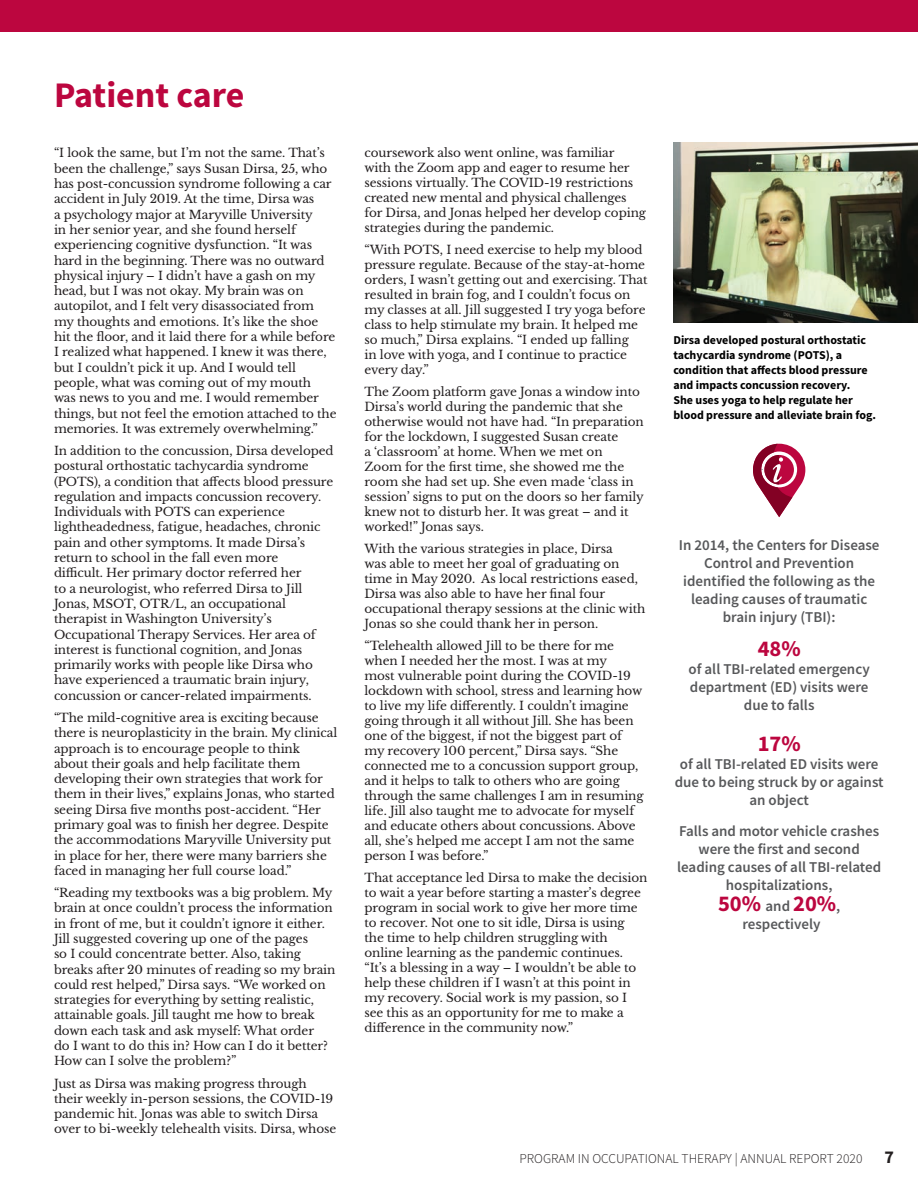
<style>
.page{position:relative;width:918px;height:1188px;background:#fff}
.page>*{position:absolute;margin:0;border:0;box-sizing:border-box;transform-origin:0 0}
.t1{font:700 36px "Source Sans Pro";color:#bc063f}
.t2{font:700 22.5px "Source Sans Pro";color:#bc063f}
.t3{font:600 15px/18px "Source Sans Pro";color:#57585a;text-align:center}
.t4{font:300 13.5px "Source Sans Pro";color:#231f20}
.t5{font:12px/15.3px "Libre Baskerville";letter-spacing:-.01em;color:#231f20}
.t6{font:700 12px/15px "Source Sans Pro";color:#000}
.s1{font-weight:600;font-size:15px;color:#57585a}
.s2{font-weight:700;font-size:18px}
</style>
<div class="page">
<div style="left:0;top:0;width:918px;height:32px;background:#bc063f"></div>
<img style="left:673px;top:143px;width:245px;height:179px">
<svg style="left:753px;top:444px;width:52px;height:73px"></svg>
<h1 class="t1" style="left:54px;top:71px;width:192px">Patient care</h1>
<p class="t5" style="left:54px;top:146px;width:284px">“I look the same, but I’m not the same. That’s been the challenge,” says Susan Dirsa, 25, who has post-concussion syndrome following a car accident in July 2019. At the time, Dirsa was<br>a psychology major at Maryville University<br>in her senior year, and she found herself experiencing cognitive dysfunction. “It was hard in the beginning. There was no outward physical injury – I didn’t have a gash on my head, but I was not okay. My brain was on autopilot, and I felt very disassociated from my thoughts and emotions. It’s like the shoe hit the floor, and it laid there for a while before I realized what happened. I knew it was there, but I couldn’t pick it up. And I would tell people, what was coming out of my mouth<br>was news to you and me. I would remember things, but not feel the emotion attached to the memories. It was extremely overwhelming.”</p>
<p class="t5" style="left:54px;top:443px;width:281px">In addition to the concussion, Dirsa developed postural orthostatic tachycardia syndrome (POTS), a condition that affects blood pressure regulation and impacts concussion recovery.<br>Individuals with POTS can experience lightheadedness, fatigue, headaches, chronic pain and other symptoms. It made Dirsa’s return to school in the fall even more<br>difficult. Her primary doctor referred her<br>to a neurologist, who referred Dirsa to Jill Jonas, MSOT, OTR/L, an occupational therapist in Washington University’s Occupational Therapy Services. Her area of interest is functional cognition, and Jonas primarily works with people like Dirsa who have experienced a traumatic brain injury, concussion or cancer-related impairments.</p>
<p class="t5" style="left:54px;top:710px;width:285px">“The mild-cognitive area is exciting because there is neuroplasticity in the brain. My clinical approach is to encourage people to think about their goals and help facilitate them developing their own strategies that work for them in their lives,” explains Jonas, who started seeing Dirsa five months post-accident. “Her primary goal was to finish her degree. Despite the accommodations Maryville University put in place for her, there were many barriers she faced in managing her full course load.”</p>
<p class="t5" style="left:54px;top:885px;width:283px">“Reading my textbooks was a big problem. My brain at once couldn’t process the information in front of me, but it couldn’t ignore it either.<br>Jill suggested covering up one of the pages<br>so I could concentrate better. Also, taking breaks after 20 minutes of reading so my brain could rest helped,” Dirsa says. “We worked on strategies for everything by setting realistic, attainable goals. Jill taught me how to break down each task and ask myself: What order<br>do I want to do this in? How can I do it better?<br>How can I solve the problem?”</p>
<p class="t5" style="left:54px;top:1076px;width:284px">Just as Dirsa was making progress through their weekly in-person sessions, the COVID-19 pandemic hit. Jonas was able to switch Dirsa over to bi-weekly telehealth visits. Dirsa, whose</p>
<p class="t5" style="left:364px;top:146px;width:283px">coursework also went online, was familiar<br>with the Zoom app and eager to resume her sessions virtually. The COVID-19 restrictions created new mental and physical challenges for Dirsa, and Jonas helped her develop coping strategies during the pandemic.</p>
<p class="t5" style="left:364px;top:243px;width:285px">“With POTS, I need exercise to help my blood pressure regulate. Because of the stay-at-home orders, I wasn’t getting out and exercising. That resulted in brain fog, and I couldn’t focus on my classes at all. Jill suggested I try yoga before class to help stimulate my brain. It helped me so much,” Dirsa explains. “I ended up falling<br>in love with yoga, and I continue to practice every day.”</p>
<p class="t5" style="left:364px;top:384px;width:281px">The Zoom platform gave Jonas a window into Dirsa’s world during the pandemic that she otherwise would not have had. “In preparation for the lockdown, I suggested Susan create<br>a ‘classroom’ at home. When we met on<br>Zoom for the first time, she showed me the room she had set up. She even made ‘class in session’ signs to put on the doors so her family knew not to disturb her. It was great – and it worked!” Jonas says.</p>
<p class="t5" style="left:364px;top:541px;width:282px">With the various strategies in place, Dirsa<br>was able to meet her goal of graduating on time in May 2020. As local restrictions eased, Dirsa was also able to have her final four occupational therapy sessions at the clinic with Jonas so she could thank her in person.</p>
<p class="t5" style="left:364px;top:638px;width:281px">“Telehealth allowed Jill to be there for me when I needed her the most. I was at my<br>most vulnerable point during the COVID-19 lockdown with school, stress and learning how to live my life differently. I couldn’t imagine going through it all without Jill. She has been one of the biggest, if not the biggest part of my recovery 100 percent,” Dirsa says. “She connected me to a concussion support group, and it helps to talk to others who are going through the same challenges I am in resuming life. Jill also taught me to advocate for myself and educate others about concussions. Above all, she’s helped me accept I am not the same person I was before.”</p>
<p class="t5" style="left:364px;top:870px;width:284px">That acceptance led Dirsa to make the decision to wait a year before starting a master’s degree program in social work to give her more time to recover. Not one to sit idle, Dirsa is using<br>the time to help children struggling with online learning as the pandemic continues. “It’s a blessing in a way – I wouldn’t be able to help these children if I wasn’t at this point in my recovery. Social work is my passion, so I see this as an opportunity for me to make a difference in the community now.”</p>
<p class="t6" style="left:673px;top:332px;width:204px">Dirsa developed postural orthostatic tachycardia syndrome (POTS), a condition that affects blood pressure and impacts concussion recovery.<br>She uses yoga to help regulate her blood pressure and alleviate brain fog.</p>
<p class="t3" style="left:679px;top:536px;width:202px">In 2014, the Centers for Disease<br>Control and Prevention identified the following as the leading causes of traumatic brain injury (TBI):</p>
<h2 class="t2" style="left:758px;top:633px;width:45px">48%</h2>
<p class="t3" style="left:689px;top:660px;width:183px">of all TBI-related emergency department (ED) visits were due to falls</p>
<h2 class="t2" style="left:758px;top:728px;width:45px">17%</h2>
<p class="t3" style="left:675px;top:754px;width:210px">of all TBI-related ED visits were due to being struck by or against an object</p>
<p class="t3" style="left:677px;top:822px;width:206px">Falls and motor vehicle crashes were the first and second leading causes of all TBI-related hospitalizations,</p>
<h2 class="t2" style="left:718px;top:888px;width:124px">50% <span class="s1">and</span> 20%<span class="s1">,</span></h2>
<p class="t3" style="left:742px;top:915px;width:80px">respectively</p>
<p class="t4" style="left:520px;top:1150px;width:376px">PROGRAM IN OCCUPATIONAL THERAPY | ANNUAL REPORT 2020 <span class="s2">7</span></p>
</div>
